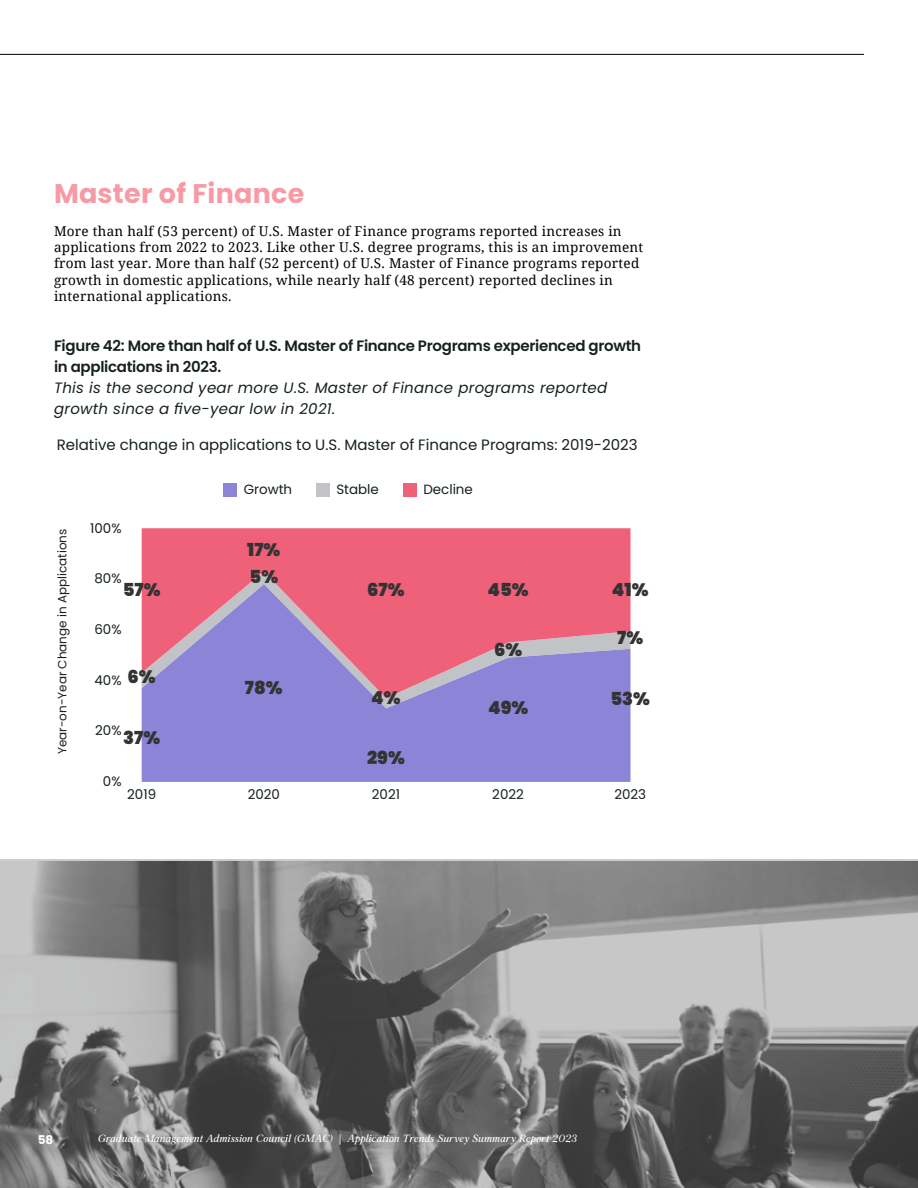
<style>
.page{position:relative;width:918px;height:1188px;background:#fff}
.page>*{position:absolute;margin:0;border:0;box-sizing:border-box;transform-origin:0 0}
.t1{font:700 27px "Poppins";letter-spacing:.01em;color:#f69ba5}
.t2{font:900 17.85px "Poppins";color:#333}
.t3{font:italic 15px/21px "Poppins";letter-spacing:.02em;color:#16211f}
.t4{font:600 15px/21px "Poppins";letter-spacing:-.02em;color:#16211f}
.t5{font:15px "Poppins";color:#16211f}
.t6{font:13.5px/16.5px "Noto Serif";letter-spacing:.02em;color:#000}
.t7{font:13.5px "Poppins";color:#15201e}
.t8{font:12px "Poppins";color:#16211f}
.t9{font:700 12px "Poppins";color:#fff}
.t10{font:italic 10.5px "Archive Pro";color:#fff}
.s1{font-family:"Minion Pro";font-style:normal}
</style>
<div class="page">
<div style="left:142px;top:708px;width:489px;height:74px;background:#8b84d7"></div>
<div style="left:142px;top:698px;width:489px;height:10px;background:#8b84d7"></div>
<svg style="left:142px;top:528px;width:489px;height:170px;background:#d17197"></svg>
<div style="left:223px;top:483px;width:14px;height:14px;background:#8b84d7"></div>
<div style="left:316px;top:483px;width:14px;height:14px;background:#c2c3c6"></div>
<div style="left:403px;top:483px;width:14px;height:14px;background:#ef6079"></div>
<svg style="left:0;top:860px;width:918px;height:328px;background:#7c7d7d"></svg>
<hr style="left:0;top:54px;width:864px;height:1px;background:#000">
<h1 class="t1" style="left:54px;top:177px;width:252px">Master of Finance</h1>
<p class="t6" style="left:54px;top:222px;width:591px">More than half (53 percent) of U.S. Master of Finance programs reported increases in applications from 2022 to 2023. Like other U.S. degree programs, this is an improvement from last year. More than half (52 percent) of U.S. Master of Finance programs reported growth in domestic applications, while nearly half (48 percent) reported declines in international applications.</p>
<p class="t4" style="left:54px;top:335px;width:589px">Figure 42: More than half of U.S. Master of Finance Programs experienced growth in applications in 2023.</p>
<p class="t3" style="left:54px;top:377px;width:555px">This is the second year more U.S. Master of Finance programs reported growth since a five-year low in 2021.</p>
<p class="t5" style="left:57px;top:436px;width:582px">Relative change in applications to U.S. Master of Finance Programs: 2019-2023</p>
<p class="t8" style="left:55px;top:754px;width:227px;rotate:-90deg">Year-on-Year Change in Applications</p>
<p class="t7" style="left:90px;top:520px;width:33px">100%</p>
<p class="t7" style="left:94px;top:571px;width:29px">80%</p>
<h2 class="t2" style="left:123px;top:580px;width:39px">57%</h2>
<p class="t7" style="left:94px;top:621px;width:29px">60%</p>
<h2 class="t2" style="left:128px;top:666px;width:30px">6%</h2>
<p class="t7" style="left:94px;top:672px;width:29px">40%</p>
<p class="t7" style="left:95px;top:723px;width:28px">20%</p>
<h2 class="t2" style="left:123px;top:727px;width:38px">37%</h2>
<p class="t7" style="left:103px;top:774px;width:20px">0%</p>
<p class="t7" style="left:244px;top:482px;width:50px">Growth</p>
<p class="t7" style="left:336px;top:482px;width:44px">Stable</p>
<p class="t7" style="left:423px;top:482px;width:51px">Decline</p>
<h2 class="t2" style="left:247px;top:539px;width:35px">17%</h2>
<h2 class="t2" style="left:250px;top:566px;width:30px">5%</h2>
<h2 class="t2" style="left:245px;top:677px;width:39px">78%</h2>
<h2 class="t2" style="left:367px;top:580px;width:39px">67%</h2>
<h2 class="t2" style="left:487px;top:580px;width:43px">45%</h2>
<h2 class="t2" style="left:612px;top:580px;width:38px">41%</h2>
<h2 class="t2" style="left:371px;top:687px;width:31px">4%</h2>
<h2 class="t2" style="left:367px;top:748px;width:39px">29%</h2>
<h2 class="t2" style="left:494px;top:639px;width:30px">6%</h2>
<h2 class="t2" style="left:488px;top:697px;width:42px">49%</h2>
<h2 class="t2" style="left:617px;top:628px;width:27px">7%</h2>
<h2 class="t2" style="left:610px;top:688px;width:41px">53%</h2>
<p class="t7" style="left:127px;top:786px;width:30px">2019</p>
<p class="t7" style="left:248px;top:786px;width:34px">2020</p>
<p class="t7" style="left:372px;top:786px;width:30px">2021</p>
<p class="t7" style="left:492px;top:786px;width:33px">2022</p>
<p class="t7" style="left:614px;top:786px;width:33px">2023</p>
<p class="t9" style="left:38px;top:1132px;width:17px">58</p>
<p class="t10" style="left:98px;top:1131px;width:480px">Graduate Management Admission Council (GMAC) <span class="s1">|</span> Application Trends Survey Summary Report 2023</p>
</div>
